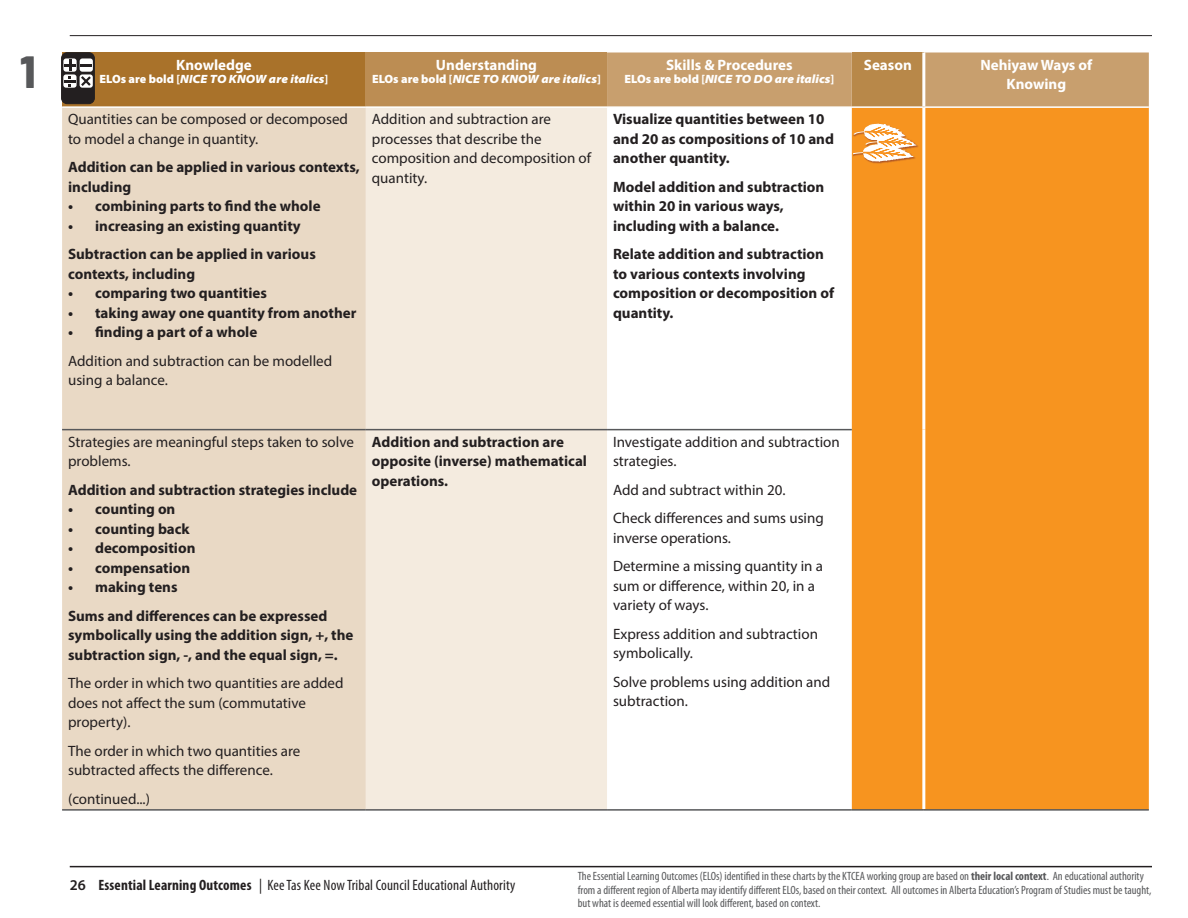
<style>
.page{position:relative;width:1188px;height:918px;background:#fff}
.page>*{position:absolute;margin:0;border:0;box-sizing:border-box;transform-origin:0 0}
.t1{font:800 45px "Barlow";color:#57585a}
.t2{font:700 15px/19.5px "Myriad Pro";color:#231f20}
.t3{font:15px/19.5px "Myriad Pro";color:#231f20}
.t4{font:condensed 15px "Myriad Pro";letter-spacing:.01em;color:#231f20}
.t5{font:700 15px/19.5px "Myriad Pro";color:#fff;text-align:center}
.t6{font:condensed 12px/13.5px "Myriad Pro";color:#57585a}
.t7{font:italic 900 semi-expanded 12px "Myriad Pro";color:#fff}
.s1{font-style:normal;font-stretch:normal}
.s2{font-weight:700;font-style:normal;font-stretch:normal}
.s3{font-weight:600;font-stretch:normal}
.s4{font-weight:700}
</style>
<div class="page">
<hr style="left:70px;top:866px;width:1082px;height:1px;background:#231f20">
<hr style="left:70px;top:35px;width:1082px;height:1px;background:#231f20">
<div style="left:62px;top:52px;width:304px;height:55px;background:#a9722a"></div>
<div style="left:366px;top:52px;width:241px;height:55px;background:#bc8d53"></div>
<div style="left:607px;top:52px;width:542px;height:54px;background:#c89f6e"></div>
<div style="left:852px;top:52px;width:72px;height:55px;background:#b88849"></div>
<div style="left:62px;top:108px;width:304px;height:701px;background:#e9d9c5"></div>
<div style="left:366px;top:108px;width:241px;height:701px;background:#f4ebdf"></div>
<svg style="left:607px;top:108px;width:245px;height:701px"></svg>
<div style="left:852px;top:108px;width:297px;height:701px;background:#f7941f"></div>
<hr style="left:922px;top:52px;width:3px;height:54px;background:#fff">
<hr style="left:922px;top:108px;width:3px;height:322px;background:#fff">
<hr style="left:922px;top:430px;width:3px;height:379px;background:#fff">
<hr style="left:62px;top:429px;width:304px;height:1px;background:#57585a">
<hr style="left:366px;top:429px;width:241px;height:1px;background:#57585a">
<hr style="left:607px;top:429px;width:245px;height:1px;background:#57585a">
<hr style="left:62px;top:809px;width:304px;height:2px;background:#57585a">
<hr style="left:366px;top:809px;width:241px;height:2px;background:#57585a">
<hr style="left:607px;top:809px;width:245px;height:2px;background:#57585a">
<hr style="left:852px;top:809px;width:72px;height:2px;background:#57585a">
<hr style="left:924px;top:809px;width:225px;height:2px;background:#57585a">
<hr style="left:62px;top:106px;width:304px;height:2px;background:#fff">
<hr style="left:366px;top:106px;width:241px;height:2px;background:#fff">
<hr style="left:852px;top:106px;width:72px;height:2px;background:#fff">
<div style="left:62px;top:53px;width:32px;height:51px;background:#231f20;border-radius:6px"></div>
<div style="left:61px;top:52px;width:34px;height:52px;border:1px solid #231f20;border-radius:6px"></div>
<svg style="left:63px;top:58px;width:14px;height:14px"></svg>
<svg style="left:80px;top:58px;width:13px;height:14px"></svg>
<svg style="left:63px;top:74px;width:14px;height:14px"></svg>
<div style="left:80px;top:74px;width:13px;height:14px;background:#fff;border-radius:3px"></div>
<svg style="left:64px;top:59px;width:28px;height:27px"></svg>
<img style="left:853px;top:117px;width:4px;height:5px">
<img style="left:857px;top:117px;width:66px;height:48px">
<img style="left:853px;top:122px;width:47px;height:1px">
<svg style="left:853px;top:123px;width:64px;height:42px"></svg>
<h1 class="t1" style="left:20px;top:39px;width:17px">1</h1>
<p class="t5" style="left:176px;top:54px;width:77px">Knowledge</p>
<p class="t7" style="left:100px;top:71px;width:230px"><span class="s1">ELOs are bold</span> <span class="s2">[</span>NICE TO KNOW are italics<span class="s2">]</span></p>
<p class="t3" style="left:68px;top:109px;width:282px">Quantities can be composed or decomposed to model a change in quantity.</p>
<p class="t2" style="left:68px;top:157px;width:293px">Addition can be applied in various contexts, including</p>
<p class="t2" style="left:68px;top:196px;width:254px">• combining parts to find the whole</p>
<p class="t2" style="left:68px;top:216px;width:234px">• increasing an existing quantity</p>
<p class="t2" style="left:68px;top:244px;width:249px">Subtraction can be applied in various contexts, including</p>
<p class="t2" style="left:68px;top:283px;width:200px">• comparing two quantities</p>
<p class="t2" style="left:68px;top:303px;width:290px">• taking away one quantity from another</p>
<p class="t2" style="left:68px;top:322px;width:191px">• finding a part of a whole</p>
<p class="t3" style="left:68px;top:351px;width:266px">Addition and subtraction can be modelled using a balance.</p>
<p class="t5" style="left:436px;top:54px;width:102px">Understanding</p>
<p class="t7" style="left:372px;top:71px;width:230px"><span class="s1">ELOs are bold</span> <span class="s2">[</span>NICE TO KNOW are italics<span class="s2">]</span></p>
<p class="t5" style="left:666px;top:54px;width:128px">Skills &amp; Procedures</p>
<p class="t7" style="left:625px;top:71px;width:211px"><span class="s1">ELOs are bold</span> <span class="s2">[</span>NICE TO DO are italics<span class="s2">]</span></p>
<p class="t3" style="left:372px;top:109px;width:221px">Addition and subtraction are processes that describe the composition and decomposition of quantity.</p>
<p class="t2" style="left:613px;top:109px;width:222px">Visualize quantities between 10 and 20 as compositions of 10 and another quantity.</p>
<p class="t2" style="left:613px;top:177px;width:213px">Model addition and subtraction within 20 in various ways, including with a balance.</p>
<p class="t2" style="left:613px;top:244px;width:223px">Relate addition and subtraction to various contexts involving composition or decomposition of quantity.</p>
<p class="t3" style="left:68px;top:432px;width:287px">Strategies are meaningful steps taken to solve problems.</p>
<p class="t2" style="left:68px;top:480px;width:291px">Addition and subtraction strategies include</p>
<p class="t2" style="left:68px;top:499px;width:109px">• counting on</p>
<p class="t2" style="left:68px;top:519px;width:123px">• counting back</p>
<p class="t2" style="left:68px;top:538px;width:129px">• decomposition</p>
<p class="t2" style="left:68px;top:558px;width:124px">• compensation</p>
<p class="t2" style="left:68px;top:577px;width:111px">• making tens</p>
<p class="t2" style="left:68px;top:606px;width:287px">Sums and differences can be expressed symbolically using the addition sign, +, the subtraction sign, -, and the equal sign, =.</p>
<p class="t3" style="left:68px;top:673px;width:277px">The order in which two quantities are added does not affect the sum (commutative property).</p>
<p class="t3" style="left:68px;top:741px;width:234px">The order in which two quantities are subtracted affects the difference.</p>
<p class="t3" style="left:68px;top:789px;width:83px">(continued...)</p>
<p class="t2" style="left:372px;top:432px;width:217px">Addition and subtraction are opposite (inverse) mathematical operations.</p>
<p class="t3" style="left:613px;top:432px;width:228px">Investigate addition and subtraction strategies.</p>
<p class="t3" style="left:613px;top:480px;width:174px">Add and subtract within 20.</p>
<p class="t3" style="left:613px;top:508px;width:212px">Check differences and sums using inverse operations.</p>
<p class="t3" style="left:613px;top:556px;width:211px">Determine a missing quantity in a sum or difference, within 20, in a variety of ways.</p>
<p class="t3" style="left:613px;top:624px;width:206px">Express addition and subtraction symbolically.</p>
<p class="t3" style="left:613px;top:672px;width:219px">Solve problems using addition and subtraction.</p>
<p class="t5" style="left:864px;top:54px;width:49px">Season</p>
<p class="t5" style="left:980px;top:54px;width:113px">Nehiyaw Ways of<br>Knowing</p>
<p class="t4" style="left:70px;top:876px;width:447px"><span class="s3">26</span> <span class="s4">Essential Learning Outcomes</span> | Kee Tas Kee Now Tribal Council Educational Authority</p>
<p class="t6" style="left:578px;top:870px;width:575px">The Essential Learning Outcomes (ELOs) identified in these charts by the KTCEA working group are based on <span class="s4">their local context</span>. An educational authority from a different region of Alberta may identify different ELOs, based on their context. All outcomes in Alberta Education’s Program of Studies must be taught, but what is deemed essential will look different, based on context.</p>
</div>
